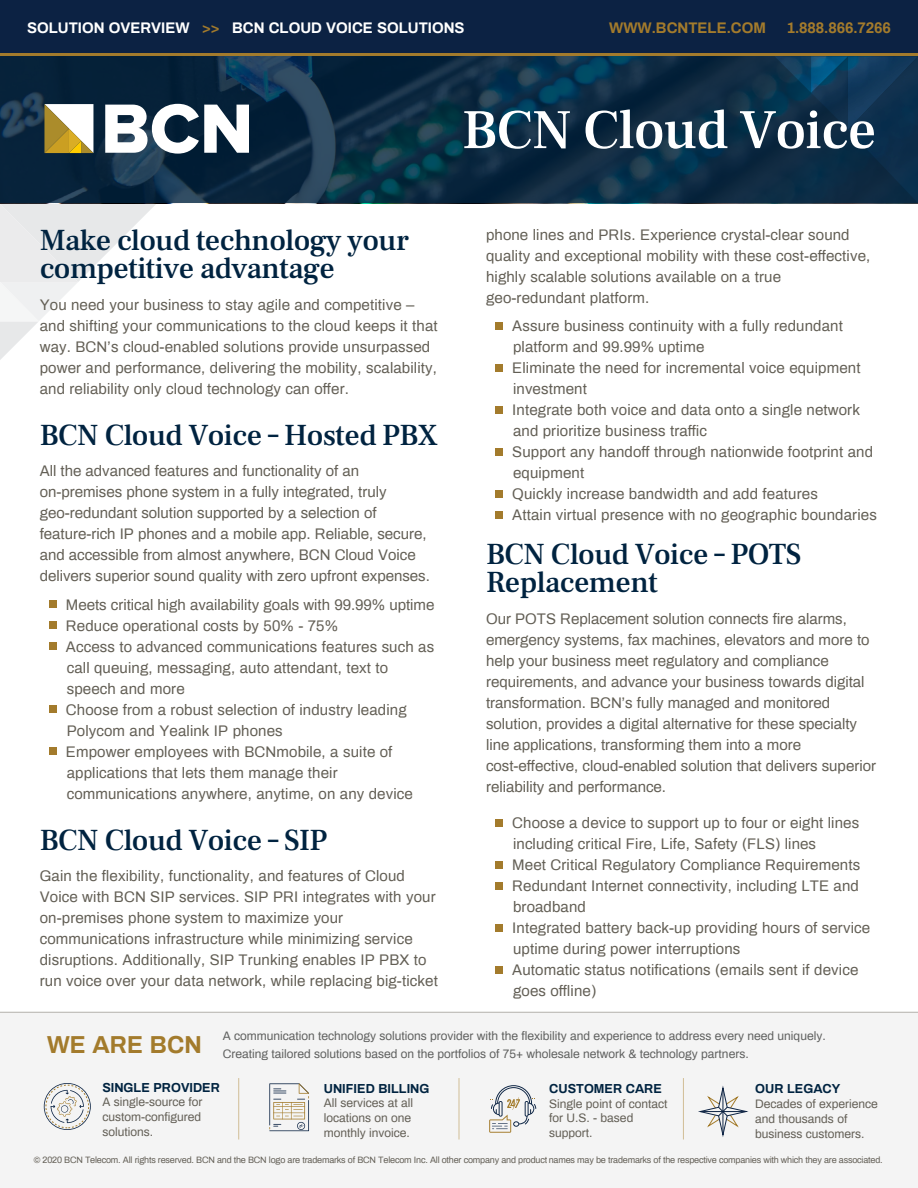
<style>
.page{position:relative;width:918px;height:1188px;background:#fff}
.page>*{position:absolute;margin:0;border:0;box-sizing:border-box;transform-origin:0 0}
.t1{font:500 55.95px "Frank Ruhl Libre";letter-spacing:-.02em;color:#fff}
.t2{font:500 30px/28.5px "Frank Ruhl Libre";letter-spacing:-.02em;color:#002340}
.t3{font:700 24px "Archivo";color:#a37b2c}
.t4{font:15px/21px "Archivo";letter-spacing:.01em;color:#635f55}
.t5{font:700 15px "Archivo";color:#fff}
.t6{font:700 15px "Archivo";color:#a37b2c}
.t7{font:700 12.75px "Archivo";color:#002340}
.t8{font:12px/18px "Archivo";color:#5f605f}
.t9{font:12px/14.9px "Archivo";color:#635f56}
.t10{font:9px "Archivo";letter-spacing:-.02em;color:#635f56}
.s1{color:#a37b2c}
</style>
<div class="page">
<svg style="left:0;top:204px;width:156px;height:156px"></svg>
<svg style="left:0;top:56px;width:775px;height:147px;background:#0c2c43"></svg>
<div style="left:0;top:0;width:918px;height:55px;background:#0c2243"></div>
<svg style="left:105px;top:104px;width:144px;height:50px"></svg>
<svg style="left:44px;top:104px;width:49px;height:49px"></svg>
<svg style="left:775px;top:56px;width:143px;height:147px;background:#0c314d"></svg>
<hr style="left:0;top:54px;width:918px;height:2px;background:#a37b2c">
<div style="left:0;top:1012px;width:918px;height:176px;background:#f4f4f4"></div>
<svg style="left:44px;top:1083px;width:47px;height:47px"></svg>
<svg style="left:269px;top:1083px;width:40px;height:48px"></svg>
<svg style="left:489px;top:1085px;width:47px;height:48px"></svg>
<svg style="left:698px;top:1086px;width:51px;height:51px"></svg>
<hr style="left:238px;top:1078px;width:1px;height:62px;background:#d1be96">
<hr style="left:459px;top:1078px;width:1px;height:62px;background:#d1be96">
<hr style="left:683px;top:1078px;width:1px;height:62px;background:#d1be96">
<hr style="left:0;top:1012px;width:918px;height:1px;background:#b3b1ab">
<p class="t5" style="left:27px;top:17px;width:439px">SOLUTION OVERVIEW <span class="s1">&gt;&gt;</span> BCN CLOUD VOICE SOLUTIONS</p>
<p class="t6" style="left:609px;top:17px;width:158px">WWW.BCNTELE.COM</p>
<p class="t6" style="left:787px;top:17px;width:106px">1.888.866.7266</p>
<h1 class="t1" style="left:462px;top:95px;width:416px">BCN Cloud Voice</h1>
<h2 class="t2" style="left:40px;top:226px;width:371px">Make cloud technology your competitive advantage</h2>
<p class="t4" style="left:40px;top:293px;width:400px">You need your business to stay agile and competitive – and shifting your communications to the cloud keeps it that way. BCN’s cloud-enabled solutions provide unsurpassed power and performance, delivering the mobility, scalability, and reliability only cloud technology can offer.</p>
<h2 class="t2" style="left:40px;top:421px;width:400px">BCN Cloud Voice – Hosted PBX</h2>
<p class="t4" style="left:40px;top:460px;width:392px">All the advanced features and functionality of an on-premises phone system in a fully integrated, truly geo-redundant solution supported by a selection of feature-rich IP phones and a mobile app. Reliable, secure, and accessible from almost anywhere, BCN Cloud Voice delivers superior sound quality with zero upfront expenses.</p>
<p class="t4" style="left:40px;top:593px;width:396px"><sup>|</sup>Meets critical high availability goals with 99.99% uptime</p>
<p class="t4" style="left:40px;top:614px;width:300px"><sup>|</sup>Reduce operational costs by 50% - 75%</p>
<p class="t4" style="left:40px;top:635px;width:396px"><sup>|</sup>Access to advanced communications features such as</p>
<p class="t4" style="left:67px;top:656px;width:323px">call queuing, messaging, auto attendant, text to</p>
<p class="t4" style="left:67px;top:677px;width:119px">speech and more</p>
<p class="t4" style="left:40px;top:698px;width:369px"><sup>|</sup>Choose from a robust selection of industry leading</p>
<p class="t4" style="left:67px;top:719px;width:217px">Polycom and Yealink IP phones</p>
<p class="t4" style="left:40px;top:740px;width:354px"><sup>|</sup>Empower employees with BCNmobile, a suite of</p>
<p class="t4" style="left:67px;top:761px;width:272px">applications that lets them manage their</p>
<p class="t4" style="left:67px;top:782px;width:348px">communications anywhere, anytime, on any device</p>
<h2 class="t2" style="left:40px;top:826px;width:289px">BCN Cloud Voice – SIP</h2>
<p class="t4" style="left:40px;top:865px;width:400px">Gain the flexibility, functionality, and features of Cloud Voice with BCN SIP services. SIP PRI integrates with your on-premises phone system to maximize your communications infrastructure while minimizing service disruptions. Additionally, SIP Trunking enables IP PBX to run voice over your data network, while replacing big-ticket</p>
<p class="t4" style="left:486px;top:223px;width:386px">phone lines and PRIs. Experience crystal-clear sound quality and exceptional mobility with these cost-effective, highly scalable solutions available on a true geo-redundant platform.</p>
<p class="t4" style="left:486px;top:315px;width:358px"><sup>|</sup>Assure business continuity with a fully redundant</p>
<p class="t4" style="left:513px;top:336px;width:193px">platform and 99.99% uptime</p>
<p class="t4" style="left:486px;top:357px;width:376px"><sup>|</sup>Eliminate the need for incremental voice equipment</p>
<p class="t4" style="left:513px;top:378px;width:75px">investment</p>
<p class="t4" style="left:486px;top:399px;width:375px"><sup>|</sup>Integrate both voice and data onto a single network</p>
<p class="t4" style="left:513px;top:420px;width:196px">and prioritize business traffic</p>
<p class="t4" style="left:486px;top:441px;width:389px"><sup>|</sup>Support any handoff through nationwide footprint and</p>
<p class="t4" style="left:513px;top:462px;width:73px">equipment</p>
<p class="t4" style="left:486px;top:483px;width:333px"><sup>|</sup>Quickly increase bandwidth and add features</p>
<p class="t4" style="left:486px;top:504px;width:392px"><sup>|</sup>Attain virtual presence with no geographic boundaries</p>
<h2 class="t2" style="left:486px;top:540px;width:317px">BCN Cloud Voice – POTS<br>Replacement</h2>
<p class="t4" style="left:486px;top:607px;width:391px">Our POTS Replacement solution connects fire alarms, emergency systems, fax machines, elevators and more to help your business meet regulatory and compliance requirements, and advance your business towards digital transformation. BCN’s fully managed and monitored solution, provides a digital alternative for these specialty line applications, transforming them into a more cost-effective, cloud-enabled solution that delivers superior reliability and performance.</p>
<p class="t4" style="left:486px;top:811px;width:375px"><sup>|</sup>Choose a device to support up to four or eight lines</p>
<p class="t4" style="left:513px;top:832px;width:305px">including critical Fire, Life, Safety (FLS) lines</p>
<p class="t4" style="left:486px;top:853px;width:376px"><sup>|</sup>Meet Critical Regulatory Compliance Requirements</p>
<p class="t4" style="left:486px;top:874px;width:374px"><sup>|</sup>Redundant Internet connectivity, including LTE and</p>
<p class="t4" style="left:513px;top:895px;width:74px">broadband</p>
<p class="t4" style="left:486px;top:916px;width:386px"><sup>|</sup>Integrated battery back-up providing hours of service</p>
<p class="t4" style="left:513px;top:937px;width:229px">uptime during power interruptions</p>
<p class="t4" style="left:486px;top:958px;width:374px"><sup>|</sup>Automatic status notifications (emails sent if device</p>
<p class="t4" style="left:513px;top:979px;width:85px">goes offline)</p>
<h3 class="t3" style="left:47px;top:1027px;width:156px">WE ARE BCN</h3>
<p class="t8" style="left:223px;top:1026px;width:604px">A communication technology solutions provider with the flexibility and experience to address every need uniquely.<br>Creating tailored solutions based on the portfolios of 75+ wholesale network &amp; technology partners.</p>
<p class="t7" style="left:102px;top:1078px;width:119px">SINGLE PROVIDER</p>
<p class="t9" style="left:102px;top:1094px;width:102px;text-align:justify">A single-source for custom-configured solutions.</p>
<p class="t7" style="left:324px;top:1079px;width:107px">UNIFIED BILLING</p>
<p class="t9" style="left:324px;top:1095px;width:91px">All services at all locations on one monthly invoice.</p>
<p class="t7" style="left:549px;top:1079px;width:114px">CUSTOMER CARE</p>
<p class="t9" style="left:549px;top:1095px;width:120px">Single point of contact for U.S. - based support.</p>
<p class="t7" style="left:755px;top:1079px;width:87px">OUR LEGACY</p>
<p class="t9" style="left:755px;top:1096px;width:124px">Decades of experience and thousands of business customers.</p>
<p class="t10" style="left:34px;top:1153px;width:850px">© 2020 BCN Telecom. All rights reserved. BCN and the BCN logo are trademarks of BCN Telecom Inc. All other company and product names may be trademarks of the respective companies with which they are associated.</p>
</div>
